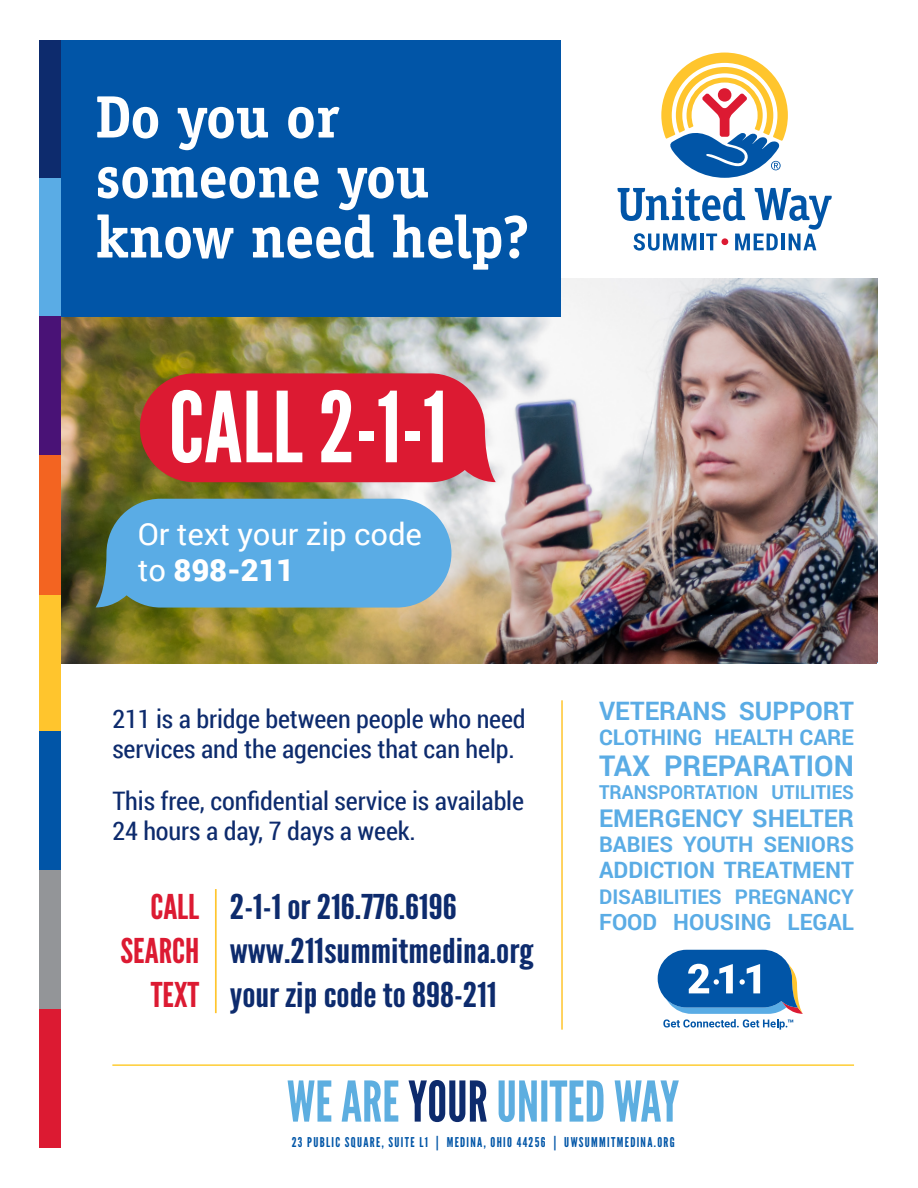
<style>
.page{position:relative;width:918px;height:1188px;background:#fff}
.page>*{position:absolute;margin:0;border:0;box-sizing:border-box;transform-origin:0 0}
.t1{font:97.5px "League Gothic";color:#fff;scale:1.05 1}
.t2{font:700 60px/60px "Officina Serif Std";letter-spacing:-.01em;color:#fff}
.t3{font:34.2px "League Gothic";color:#0d2b6d;scale:1.2 1}
.t4{font:30.45px/36.9px "Roboto";letter-spacing:-.005em;color:#fff}
.t5{font:700 28.5px "Roboto";color:#5aace5}
.t6{font:25.5px/30px "Roboto Condensed";letter-spacing:-.005em;color:#0d2b6d}
.t7{font:700 25.35px "Roboto";color:#5aace5}
.t8{font:700 24.45px "Roboto";color:#5aace5}
.t9{font:700 22.65px "Roboto";color:#5aace5}
.t10{font:700 22.35px "Roboto";color:#5aace5}
.t11{font:700 21.6px "Roboto";color:#5aace5}
.t12{font:700 20.25px "Roboto";color:#5aace5}
.t13{font:700 19.2px "Roboto";color:#5aace5;scale:.96 1}
.t14{font:13.5px "League Gothic";letter-spacing:.095em;color:#0155a7}
.s1{font-weight:900}
.s2{color:#dc1a32}
</style>
<div class="page">
<img style="left:61px;top:279px;width:817px;height:384px">
<div style="left:54px;top:40px;width:507px;height:277px;background:#0155a7"></div>
<div style="left:39px;top:594px;width:22px;height:138px;background:#ffc52d"></div>
<div style="left:39px;top:732px;width:22px;height:138px;background:#0155a7"></div>
<div style="left:39px;top:870px;width:22px;height:139px;background:#939598"></div>
<div style="left:39px;top:1009px;width:22px;height:139px;background:#dc1a32"></div>
<div style="left:39px;top:40px;width:22px;height:139px;background:#0d2b6d"></div>
<div style="left:39px;top:178px;width:22px;height:139px;background:#5aace5"></div>
<div style="left:39px;top:317px;width:22px;height:138px;background:#491276"></div>
<div style="left:39px;top:455px;width:22px;height:139px;background:#f36421"></div>
<svg style="left:661px;top:53px;width:127px;height:125px"></svg>
<svg style="left:618px;top:188px;width:214px;height:63px"></svg>
<div style="left:721px;top:238px;width:7px;height:7px;background:#dc1a32;border-radius:50%"></div>
<svg style="left:140px;top:373px;width:356px;height:109px;background:#d82639"></svg>
<svg style="left:96px;top:499px;width:355px;height:109px;background:#5ea9d9"></svg>
<hr style="left:561px;top:700px;width:2px;height:330px;background:#ffc52d">
<svg style="left:658px;top:950px;width:145px;height:80px"></svg>
<hr style="left:215px;top:889px;width:2px;height:124px;background:#ffc52d">
<hr style="left:112px;top:1064px;width:742px;height:2px;background:#fecd33">
<svg style="left:288px;top:1080px;width:391px;height:42px"></svg>
<h2 class="t2" style="left:95px;top:86px;width:435px">Do you or someone you know need help?</h2>
<h1 class="t1" style="left:169px;top:369px;width:266px">CALL 2-1-1</h1>
<p class="t4" style="left:138px;top:514px;width:286px">Or text your zip code to <span class="s1">898-211</span></p>
<p class="t6" style="left:112px;top:703px;width:415px">211 is a bridge between people who need services and the agencies that can help.</p>
<p class="t6" style="left:112px;top:785px;width:413px">This free, confidential service is available<br>24 hours a day, 7 days a week.</p>
<h3 class="t3" style="left:150px;top:886px;width:257px"><span class="s2">CALL</span> 2-1-1 or 216.776.6196</h3>
<h3 class="t3" style="left:120px;top:930px;width:346px"><span class="s2">SEARCH</span> www.211summitmedina.org</h3>
<h3 class="t3" style="left:151px;top:974px;width:290px"><span class="s2">TEXT</span> your zip code to 898-211</h3>
<p class="t7" style="left:599px;top:693px;width:256px">VETERANS SUPPORT</p>
<p class="t11" style="left:599px;top:723px;width:256px">CLOTHING HEALTH CARE</p>
<p class="t5" style="left:599px;top:746px;width:256px">TAX PREPARATION</p>
<p class="t13" style="left:599px;top:779px;width:267px">TRANSPORTATION UTILITIES</p>
<p class="t8" style="left:599px;top:801px;width:256px">EMERGENCY SHELTER</p>
<p class="t11" style="left:599px;top:829px;width:256px">BABIES YOUTH SENIORS</p>
<p class="t9" style="left:599px;top:854px;width:256px">ADDICTION TREATMENT</p>
<p class="t12" style="left:599px;top:882px;width:256px">DISABILITIES PREGNANCY</p>
<p class="t10" style="left:599px;top:906px;width:256px">FOOD HOUSING LEGAL</p>
<p class="t14" style="left:292px;top:1134px;width:385px">23 PUBLIC SQUARE, SUITE L1 | MEDINA, OHIO 44256 | UWSUMMITMEDINA.ORG</p>
</div>
